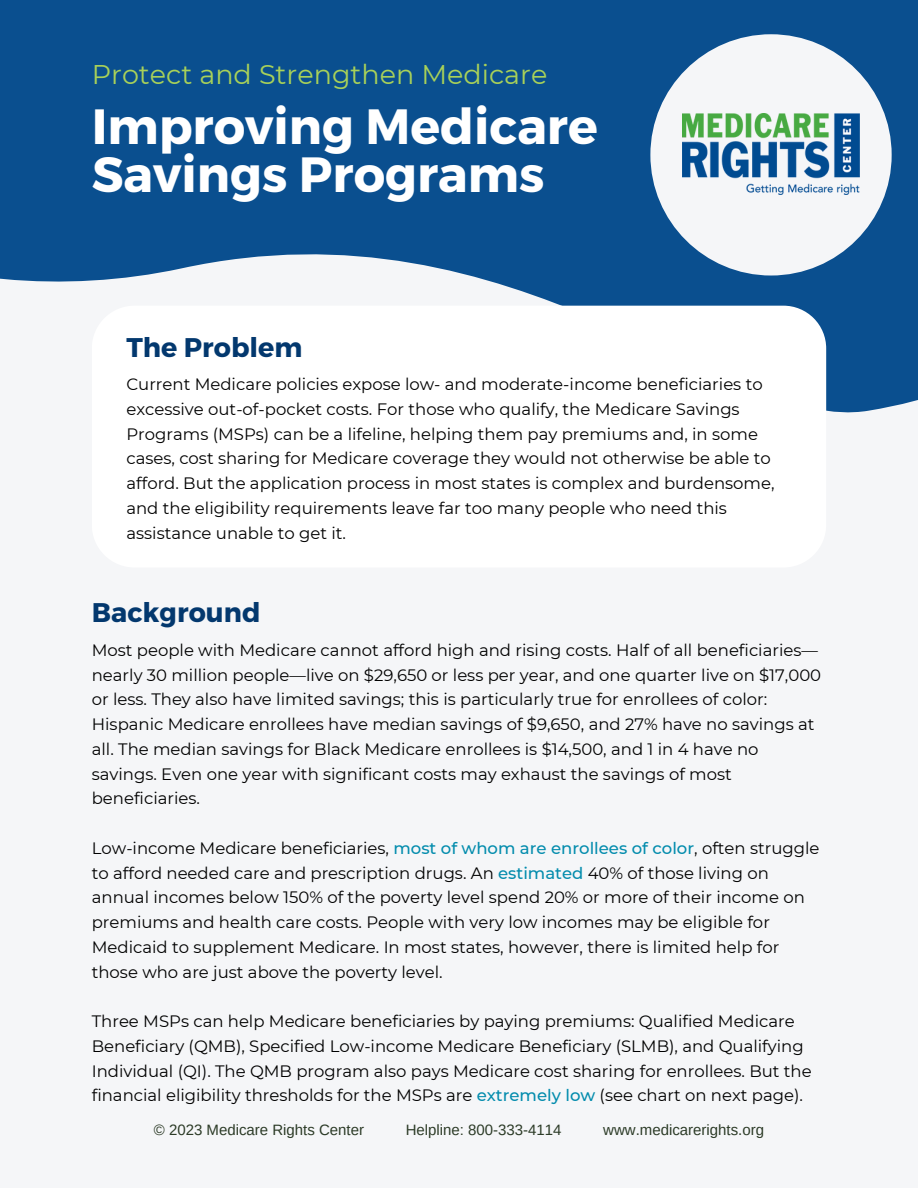
<style>
.page{position:relative;width:918px;height:1188px;background:#f5f6f8}
.page>*{position:absolute;margin:0;border:0;box-sizing:border-box;transform-origin:0 0}
.t1{font:700 49.5px/48.3px "Montserrat";color:#fff}
.t2{font:27px "Montserrat";color:#a8d159}
.t3{font:700 27px "Montserrat";color:#03386e}
.t4{font:16.5px/24.8px "Montserrat";color:#000}
.t5{font:15px "Arimo";color:#2c3b27}
.s1{font-weight:500;color:#038cad}
</style>
<div class="page">
<svg style="left:0;top:0;width:918px;height:413px;background:#27639c"></svg>
<div style="left:92px;top:306px;width:734px;height:107px;background:#fff"></div>
<svg style="left:650px;top:34px;width:242px;height:242px"></svg>
<img style="left:682px;top:114px;width:178px;height:81px">
<h2 class="t2" style="left:92px;top:58px;width:457px">Protect and Strengthen Medicare</h2>
<h1 class="t1" style="left:92px;top:100px;width:508px">Improving Medicare<br>Savings Programs</h1>
<h2 class="t3" style="left:126px;top:330px;width:178px">The Problem</h2>
<p class="t4" style="left:126px;top:372px;width:650px">Current Medicare policies expose low- and moderate-income beneficiaries to excessive out-of-pocket costs. For those who qualify, the Medicare Savings Programs (MSPs) can be a lifeline, helping them pay premiums and, in some cases, cost sharing for Medicare coverage they would not otherwise be able to afford. But the application process in most states is complex and burdensome, and the eligibility requirements leave far too many people who need this assistance unable to get it.</p>
<h2 class="t3" style="left:92px;top:595px;width:170px">Background</h2>
<p class="t4" style="left:92px;top:637px;width:731px">Most people with Medicare cannot afford high and rising costs. Half of all beneficiaries— nearly 30 million people—live on $29,650 or less per year, and one quarter live on $17,000 or less. They also have limited savings; this is particularly true for enrollees of color:<br>Hispanic Medicare enrollees have median savings of $9,650, and 27% have no savings at all. The median savings for Black Medicare enrollees is $14,500, and 1 in 4 have no savings. Even one year with significant costs may exhaust the savings of most beneficiaries.</p>
<p class="t4" style="left:92px;top:835px;width:729px">Low-income Medicare beneficiaries, <span class="s1">most of whom are enrollees of color</span>, often struggle to afford needed care and prescription drugs. An <span class="s1">estimated</span> 40% of those living on annual incomes below 150% of the poverty level spend 20% or more of their income on premiums and health care costs. People with very low incomes may be eligible for Medicaid to supplement Medicare. In most states, however, there is limited help for those who are just above the poverty level.</p>
<p class="t4" style="left:92px;top:1009px;width:721px">Three MSPs can help Medicare beneficiaries by paying premiums: Qualified Medicare Beneficiary (QMB), Specified Low-income Medicare Beneficiary (SLMB), and Qualifying Individual (QI). The QMB program also pays Medicare cost sharing for enrollees. But the financial eligibility thresholds for the MSPs are <span class="s1">extremely low</span> (see chart on next page).</p>
<p class="t5" style="left:154px;top:1122px;width:212px">© 2023 Medicare Rights Center</p>
<p class="t5" style="left:406px;top:1122px;width:157px">Helpline: 800-333-4114</p>
<p class="t5" style="left:603px;top:1122px;width:162px">www.medicarerights.org</p>
</div>
